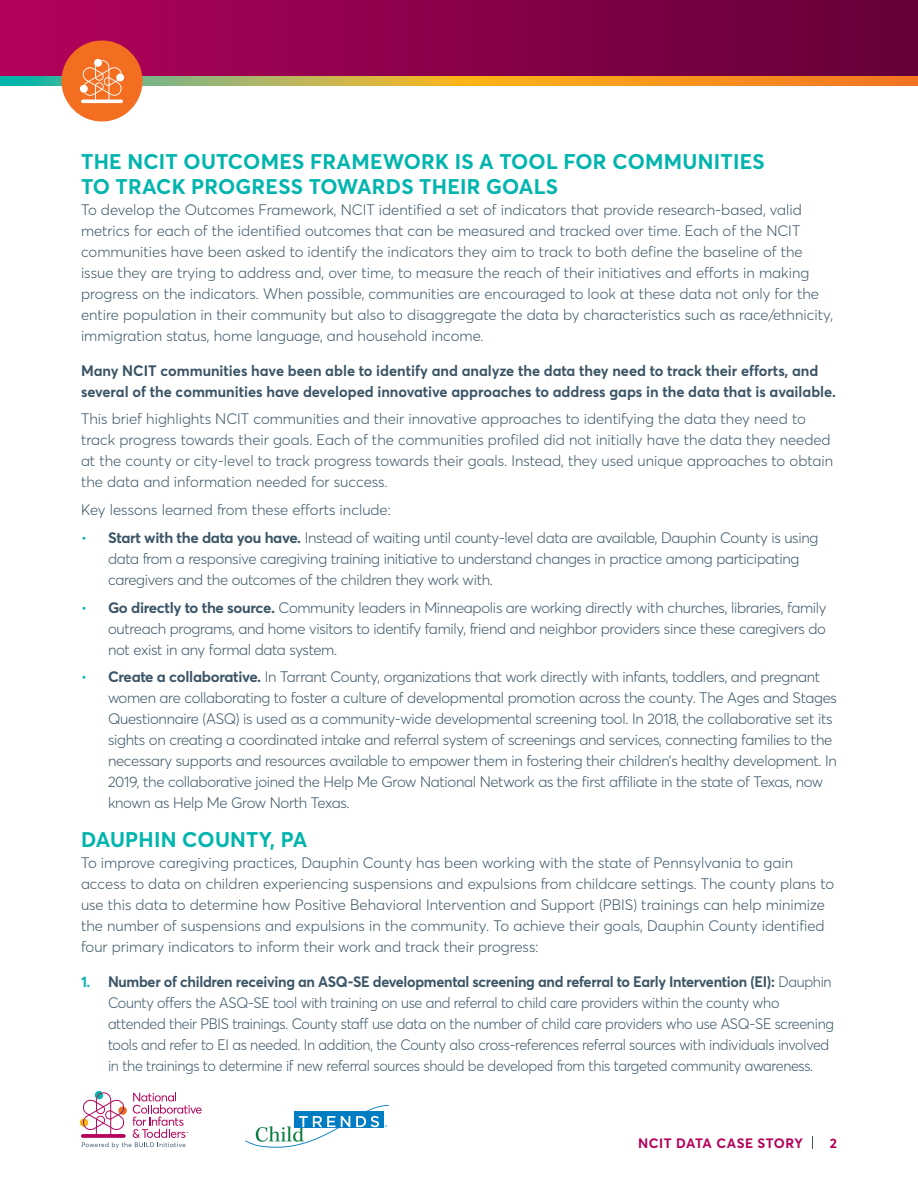
<style>
.page{position:relative;width:918px;height:1188px;background:#fff}
.page>*{position:absolute;margin:0;border:0;box-sizing:border-box;transform-origin:0 0}
.t1{font:700 21px/25.2px "Averta PE";letter-spacing:.01em;color:#00b5ae}
.t2{font:300 15px/21px "Averta PE";color:#3b5566}
.t3{font:300 15px/21px "Averta PE";letter-spacing:-.02em;color:#3b5566}
.t4{font:300 15px/21px "Averta PE";letter-spacing:-.02em;color:#3b5566;scale:.96 1}
.t5{font:700 15px/21px "Averta PE";color:#3b5566}
.t6{font:700 13.5px "Averta PE";letter-spacing:.04em;color:#b5025b}
.s1{color:#00b5ae}
.s2{font-weight:700}
.s3{font-weight:700;color:#00b5ae}
</style>
<div class="page">
<div style="left:0;top:0;width:918px;height:81px;background:linear-gradient(to right,#b2025b,#630038)"></div>
<svg style="left:0;top:76px;width:918px;height:9px;background:#d0a23d"></svg>
<div style="left:62px;top:40px;width:80px;height:82px;background:#f36e21;border-radius:50%"></div>
<svg style="left:80px;top:59px;width:44px;height:44px"></svg>
<svg style="left:245px;top:1105px;width:144px;height:42px"></svg>
<svg style="left:80px;top:1091px;width:122px;height:57px"></svg>
<svg style="left:812px;top:1136px;width:1px;height:13px"></svg>
<h1 class="t1" style="left:81px;top:148px;width:685px">THE NCIT OUTCOMES FRAMEWORK IS A TOOL FOR COMMUNITIES<br>TO TRACK PROGRESS TOWARDS THEIR GOALS</h1>
<p class="t2" style="left:81px;top:199px;width:754px">To develop the Outcomes Framework, NCIT identified a set of indicators that provide research-based, valid metrics for each of the identified outcomes that can be measured and tracked over time. Each of the NCIT communities have been asked to identify the indicators they aim to track to both define the baseline of the issue they are trying to address and, over time, to measure the reach of their initiatives and efforts in making progress on the indicators. When possible, communities are encouraged to look at these data not only for the entire population in their community but also to disaggregate the data by characteristics such as race/ethnicity, immigration status, home language, and household income.</p>
<p class="t5" style="left:81px;top:359px;width:757px">Many NCIT communities have been able to identify and analyze the data they need to track their efforts, and several of the communities have developed innovative approaches to address gaps in the data that is available.</p>
<p class="t2" style="left:81px;top:408px;width:754px">This brief highlights NCIT communities and their innovative approaches to identifying the data they need to track progress towards their goals. Each of the communities profiled did not initially have the data they needed at the county or city-level to track progress towards their goals. Instead, they used unique approaches to obtain the data and information needed for success.</p>
<p class="t2" style="left:81px;top:499px;width:311px">Key lessons learned from these efforts include:</p>
<p class="t3" style="left:108px;top:527px;width:712px;text-indent:-27px"><span class="s1">•</span> <span class="s2">Start with the data you have.</span> Instead of waiting until county-level data are available, Dauphin County is using data from a responsive caregiving training initiative to understand changes in practice among participating caregivers and the outcomes of the children they work with.</p>
<p class="t3" style="left:108px;top:596px;width:720px;text-align:justify;text-indent:-27px"><span class="s1">•</span> <span class="s2">Go directly to the source.</span> Community leaders in Minneapolis are working directly with churches, libraries, family outreach programs, and home visitors to identify family, friend and neighbor providers since these caregivers do not exist in any formal data system.</p>
<p class="t3" style="left:108px;top:666px;width:730px;text-indent:-27px"><span class="s1">•</span> <span class="s2">Create a collaborative.</span> In Tarrant County, organizations that work directly with infants, toddlers, and pregnant women are collaborating to foster a culture of developmental promotion across the county. The Ages and Stages Questionnaire (ASQ) is used as a community-wide developmental screening tool. In 2018, the collaborative set its sights on creating a coordinated intake and referral system of screenings and services, connecting families to the necessary supports and resources available to empower them in fostering their children’s healthy development. In 2019, the collaborative joined the Help Me Grow National Network as the first affiliate in the state of Texas, now known as Help Me Grow North Texas.</p>
<h1 class="t1" style="left:81px;top:826px;width:228px">DAUPHIN COUNTY, PA</h1>
<p class="t2" style="left:81px;top:852px;width:755px">To improve caregiving practices, Dauphin County has been working with the state of Pennsylvania to gain access to data on children experiencing suspensions and expulsions from childcare settings. The county plans to use this data to determine how Positive Behavioral Intervention and Support (PBIS) trainings can help minimize the number of suspensions and expulsions in the community. To achieve their goals, Dauphin County identified four primary indicators to inform their work and track their progress:</p>
<p class="t4" style="left:108px;top:970px;width:758px;text-indent:-27px"><span class="s3">1.</span> <span class="s2">Number of children receiving an ASQ-SE developmental screening and referral to Early Intervention (EI):</span> Dauphin County offers the ASQ-SE tool with training on use and referral to child care providers within the county who attended their PBIS trainings. County staff use data on the number of child care providers who use ASQ-SE screening tools and refer to EI as needed. In addition, the County also cross-references referral sources with individuals involved in the trainings to determine if new referral sources should be developed from this targeted community awareness.</p>
<p class="t6" style="left:638px;top:1133px;width:166px">NCIT DATA CASE STORY</p>
<p class="t6" style="left:830px;top:1133px;width:9px">2</p>
</div>
